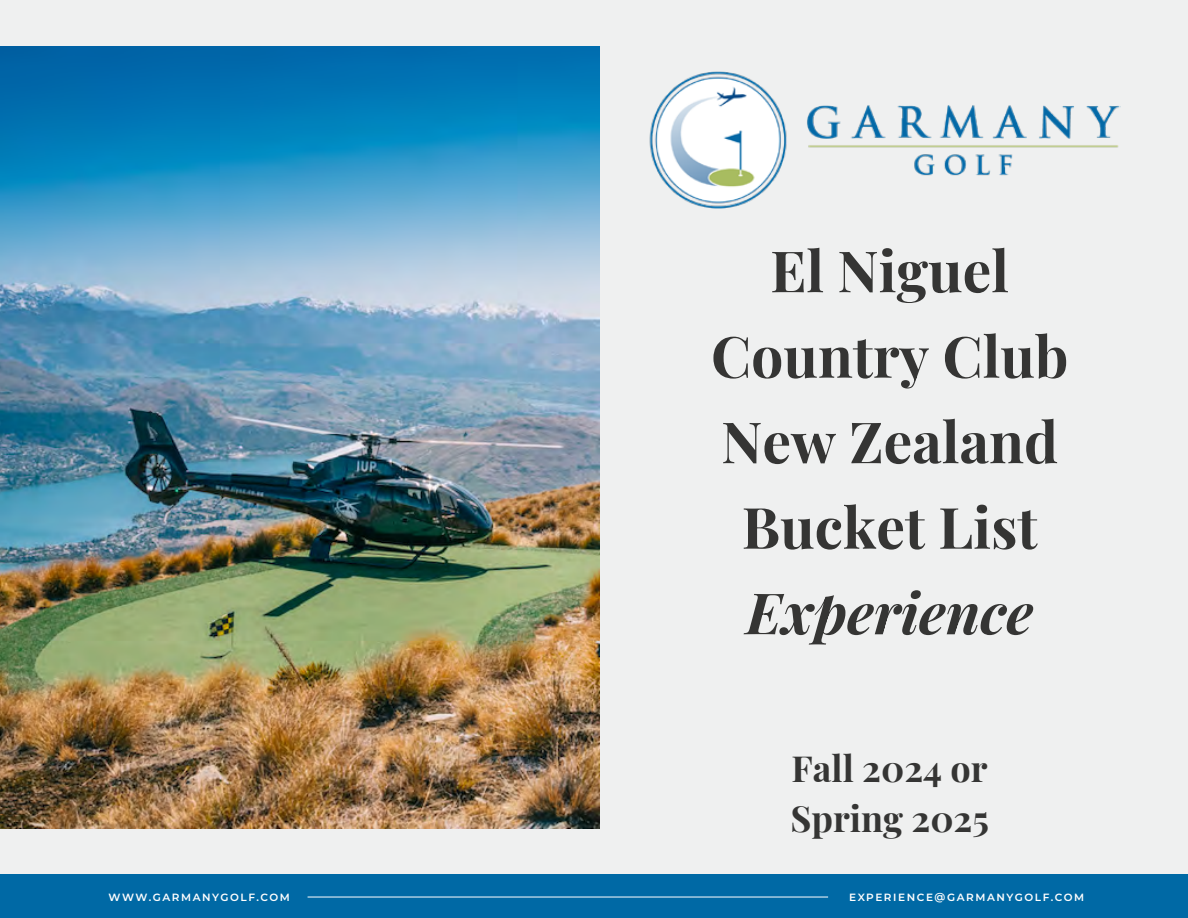
<style>
.page{position:relative;width:1188px;height:918px;background:#eff0f0}
.page>*{position:absolute;margin:0;border:0;box-sizing:border-box;transform-origin:0 0}
.t1{font:700 57px/85.5px "Playfair Display";color:#353534;text-align:center}
.t2{font:700 57px/85.5px "Playfair Display";color:#353534;text-align:center}
.t3{font:italic 700 57px "Playfair Display";color:#353534}
.t4{font:700 36px/50.4px "Playfair Display";color:#353534}
.t5{font:600 10.5px "Montserrat";letter-spacing:.15em;color:#fff}
</style>
<div class="page">
<div style="left:0;top:875px;width:1188px;height:43px;background:#0069a5"></div>
<hr style="left:308px;top:897px;width:520px;height:1px;background:#fff">
<img style="left:649px;top:71px;width:472px;height:137px">
<img style="left:0;top:46px;width:600px;height:783px">
<h1 class="t2" style="left:711px;top:223px;width:359px">El Niguel<br>Country Club</h1>
<h1 class="t1" style="left:721px;top:394px;width:338px">New Zealand<br>Bucket List</h1>
<h1 class="t3" style="left:746px;top:569px;width:289px">Experience</h1>
<h2 class="t4" style="left:790px;top:740px;width:200px">Fall 2024 or<br>Spring 2025</h2>
<p class="t5" style="left:108px;top:890px;width:183px">WWW.GARMANYGOLF.COM</p>
<p class="t5" style="left:849px;top:890px;width:237px">EXPERIENCE@GARMANYGOLF.COM</p>
</div>
